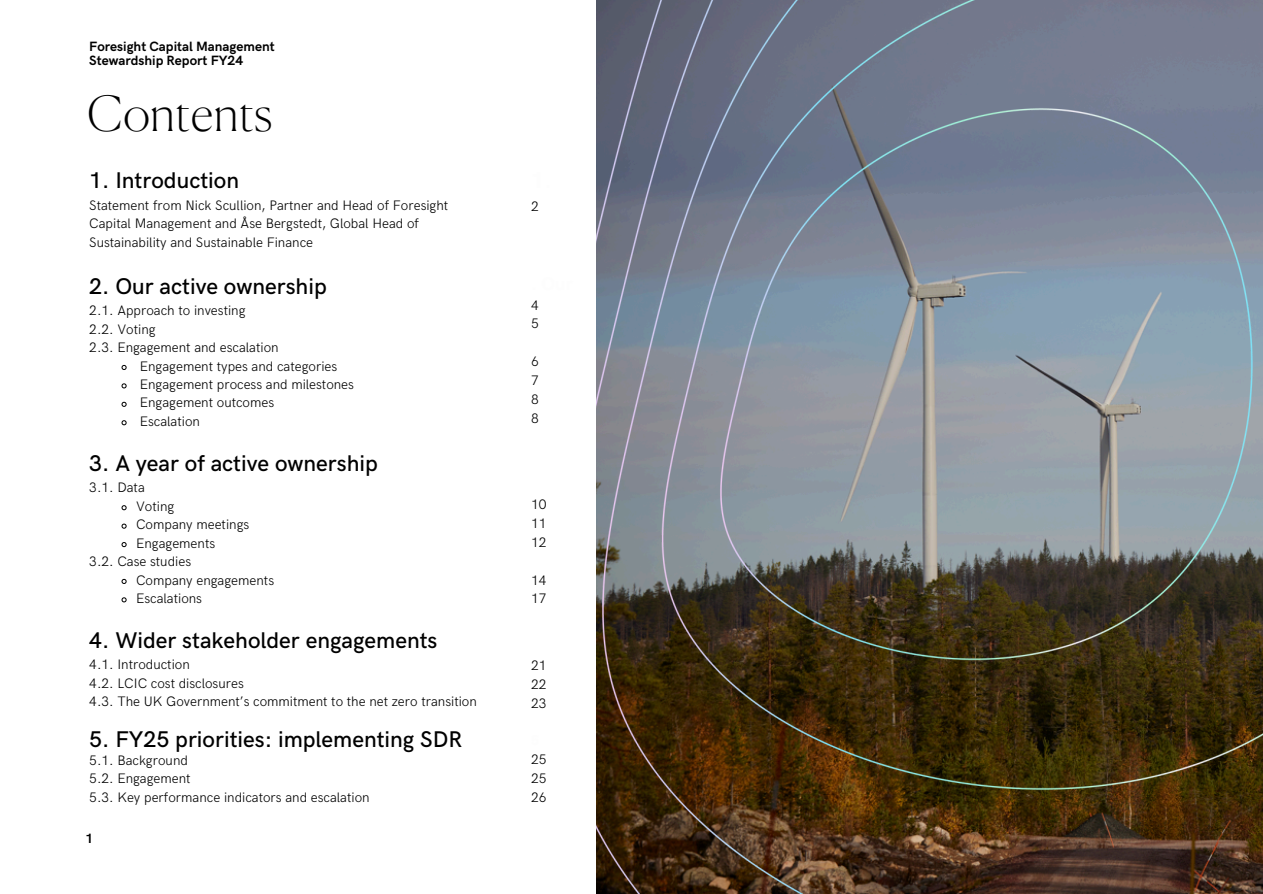
<style>
.page{position:relative;width:1263px;height:894px;background:#fff}
.page>*{position:absolute;margin:0;border:0;box-sizing:border-box;transform-origin:0 0}
.t1{font:100 48.3px "Canela";color:#000}
.t2{font:500 22.8px "HK Grotesk";color:#000}
.t3{font:300 13.8px/18.9px "HK Grotesk";color:#000}
.t4{font:700 13.5px/14.7px "HK Grotesk";color:#000}
</style>
<div class="page">
<img style="left:596px;top:0;width:667px;height:892px">
<svg style="left:121px;top:364px;width:6px;height:6px"></svg>
<svg style="left:121px;top:383px;width:6px;height:6px"></svg>
<svg style="left:121px;top:401px;width:6px;height:6px"></svg>
<svg style="left:121px;top:420px;width:6px;height:6px"></svg>
<svg style="left:121px;top:505px;width:6px;height:6px"></svg>
<svg style="left:121px;top:523px;width:6px;height:6px"></svg>
<svg style="left:121px;top:542px;width:6px;height:5px"></svg>
<svg style="left:121px;top:578px;width:6px;height:6px"></svg>
<svg style="left:121px;top:597px;width:6px;height:6px"></svg>
<p class="t4" style="left:89px;top:39px;width:187px">Foresight Capital Management<br>Stewardship Report FY24</p>
<p class="t1" style="left:87px;top:93px;width:186px">Contents</p>
<p class="t2" style="left:89px;top:168px;width:151px">1. Introduction</p>
<p class="t3" style="left:89px;top:196px;width:361px;line-height:18.5px">Statement from Nick Scullion, Partner and Head of Foresight<br>Capital Management and Åse Bergstedt, Global Head of<br>Sustainability and Sustainable Finance</p>
<p class="t2" style="left:89px;top:273px;width:239px">2. Our active ownership</p>
<p class="t3" style="left:89px;top:301px;width:158px">2.1. Approach to investing</p>
<p class="t3" style="left:89px;top:320px;width:68px">2.2. Voting</p>
<p class="t3" style="left:89px;top:338px;width:191px">2.3. Engagement and escalation</p>
<p class="t3" style="left:140px;top:357px;width:199px">Engagement types and categories</p>
<p class="t3" style="left:140px;top:375px;width:216px">Engagement process and milestones</p>
<p class="t3" style="left:140px;top:393px;width:136px">Engagement outcomes</p>
<p class="t3" style="left:140px;top:412px;width:62px">Escalation</p>
<p class="t2" style="left:89px;top:450px;width:290px">3. A year of active ownership</p>
<p class="t3" style="left:89px;top:478px;width:57px">3.1. Data</p>
<p class="t3" style="left:136px;top:497px;width:40px">Voting</p>
<h2 class="t3" style="left:136px;top:515px;width:115px">Company meetings</h2>
<h4 class="t3" style="left:136px;top:534px;width:81px">Engagements</h4>
<h3 class="t3" style="left:89px;top:552px;width:103px">3.2. Case studies</h3>
<p class="t3" style="left:136px;top:570px;width:139px">Company engagements</p>
<p class="t3" style="left:136px;top:589px;width:67px">Escalations</p>
<p class="t2" style="left:89px;top:627px;width:350px">4. Wider stakeholder engagements</p>
<p class="t3" style="left:89px;top:655px;width:102px">4.1. Introduction</p>
<p class="t3" style="left:89px;top:674px;width:156px">4.2. LCIC cost disclosures</p>
<p class="t3" style="left:89px;top:692px;width:389px">4.3. The UK Government’s commitment to the net zero transition</p>
<h2 class="t2" style="left:89px;top:726px;width:374px">5. FY25 priorities: implementing SDR</h2>
<p class="t3" style="left:89px;top:750px;width:100px">5.1. Background</p>
<p class="t3" style="left:89px;top:769px;width:103px">5.2. Engagement</p>
<p class="t3" style="left:89px;top:787px;width:282px">5.3. Key performance indicators and escalation</p>
<p class="t4" style="left:85px;top:831px;width:9px">1</p>
<p class="t3" style="left:531px;top:197px;width:9px">2</p>
<p class="t3" style="left:531px;top:297px;width:9px;line-height:18px">4<br>5</p>
<p class="t3" style="left:531px;top:352px;width:9px;text-align:justify">6<br>7<br>8<br>8</p>
<p class="t3" style="left:531px;top:495px;width:17px">10</p>
<p class="t3" style="left:531px;top:514px;width:17px">11</p>
<p class="t3" style="left:531px;top:533px;width:17px">12</p>
<p class="t3" style="left:531px;top:570px;width:17px">14</p>
<h2 class="t3" style="left:531px;top:589px;width:17px">17</h2>
<p class="t3" style="left:531px;top:656px;width:17px;text-align:justify">21<br>22<br>23</p>
<p class="t3" style="left:531px;top:750px;width:17px">25<br>25</p>
<p class="t3" style="left:531px;top:788px;width:17px">26</p>
</div>
